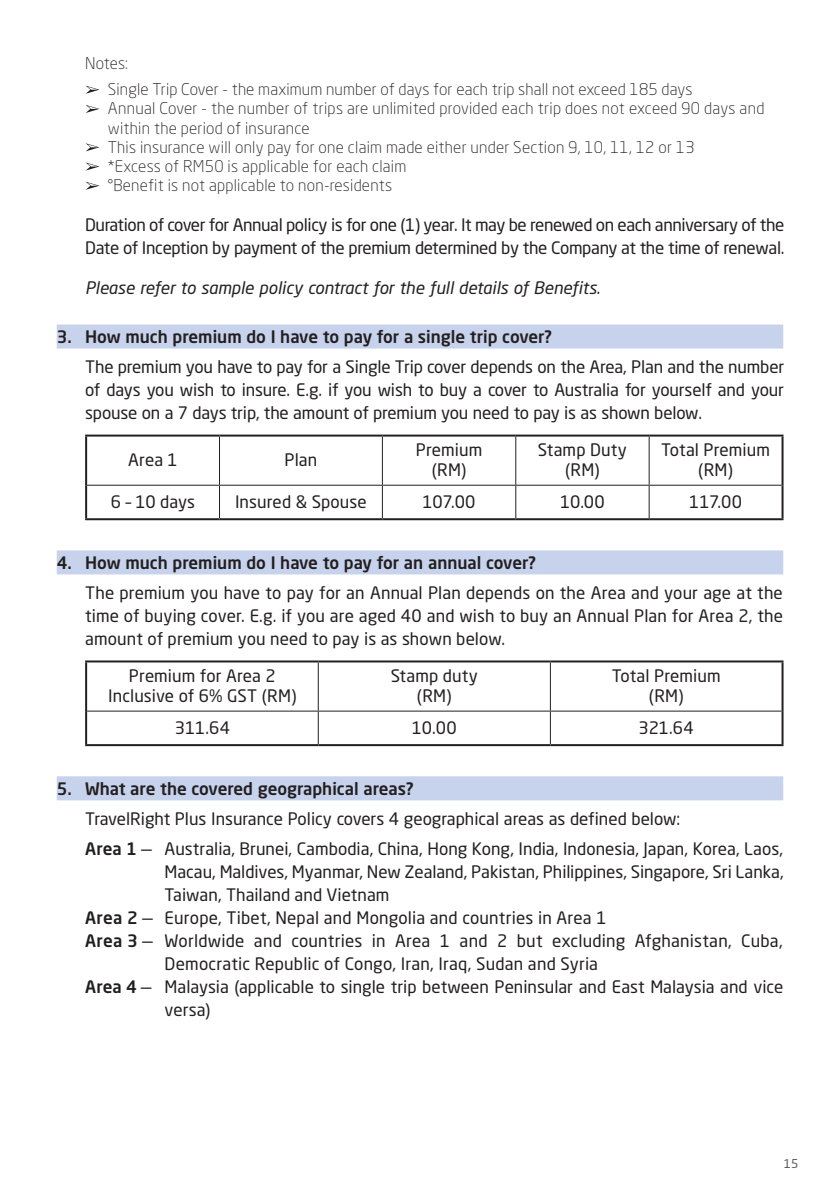
<style>
.page{position:relative;width:840px;height:1191px;background:#fff}
.page>*{position:absolute;margin:0;border:0;box-sizing:border-box;transform-origin:0 0}
.t1{font:17px/20.4px "Neo Sans Std";color:#231f20;text-align:center}
.t2{font:17px/23px "Neo Sans Std";letter-spacing:-.025em;color:#231f20}
.t3{font:500 17px "Neo Sans Std";color:#231f20}
.t4{font:italic 17px "Neo Sans Std";color:#231f20}
.t5{font:300 16px/19.2px "Neo Sans Std";letter-spacing:.015em;color:#231f20}
.t6{font:12px "Neo Sans Std";color:#58595b}
.s1{font-weight:500}
</style>
<div class="page">
<div style="left:57px;top:324px;width:725px;height:24px;background:#c7d2ec"></div>
<div style="left:57px;top:550px;width:725px;height:24px;background:#c7d2ec"></div>
<div style="left:57px;top:776px;width:725px;height:24px;background:#c7d2ec"></div>
<svg style="left:86px;top:86px;width:13px;height:8px"></svg>
<svg style="left:86px;top:105px;width:13px;height:8px"></svg>
<svg style="left:86px;top:143px;width:13px;height:8px"></svg>
<svg style="left:86px;top:162px;width:13px;height:9px"></svg>
<svg style="left:86px;top:182px;width:13px;height:8px"></svg>
<hr style="left:219px;top:436px;width:1px;height:49px;background:#231f20">
<hr style="left:381px;top:436px;width:1px;height:49px;background:#231f20">
<hr style="left:515px;top:436px;width:1px;height:49px;background:#231f20">
<hr style="left:648px;top:436px;width:1px;height:49px;background:#231f20">
<hr style="left:219px;top:486px;width:1px;height:32px;background:#231f20">
<hr style="left:381px;top:486px;width:1px;height:32px;background:#231f20">
<hr style="left:515px;top:486px;width:1px;height:32px;background:#231f20">
<hr style="left:648px;top:486px;width:1px;height:32px;background:#231f20">
<hr style="left:87px;top:485px;width:132px;height:1px;background:#231f20">
<hr style="left:219px;top:485px;width:163px;height:1px;background:#231f20">
<hr style="left:382px;top:485px;width:133px;height:1px;background:#231f20">
<hr style="left:515px;top:485px;width:133px;height:1px;background:#231f20">
<hr style="left:648px;top:485px;width:133px;height:1px;background:#231f20">
<hr style="left:85px;top:434px;width:134px;height:2px;background:#231f20">
<hr style="left:85px;top:436px;width:2px;height:49px;background:#231f20">
<hr style="left:219px;top:434px;width:163px;height:2px;background:#231f20">
<hr style="left:382px;top:434px;width:133px;height:2px;background:#231f20">
<hr style="left:515px;top:434px;width:133px;height:2px;background:#231f20">
<hr style="left:648px;top:434px;width:135px;height:2px;background:#231f20">
<hr style="left:781px;top:436px;width:2px;height:49px;background:#231f20">
<hr style="left:85px;top:485px;width:2px;height:33px;background:#231f20">
<hr style="left:781px;top:485px;width:2px;height:33px;background:#231f20">
<hr style="left:85px;top:518px;width:134px;height:2px;background:#231f20">
<hr style="left:219px;top:518px;width:163px;height:2px;background:#231f20">
<hr style="left:382px;top:518px;width:133px;height:2px;background:#231f20">
<hr style="left:515px;top:518px;width:133px;height:2px;background:#231f20">
<hr style="left:648px;top:518px;width:135px;height:2px;background:#231f20">
<hr style="left:317px;top:662px;width:1px;height:48px;background:#231f20">
<hr style="left:549px;top:662px;width:1px;height:48px;background:#231f20">
<hr style="left:317px;top:711px;width:1px;height:33px;background:#231f20">
<hr style="left:549px;top:711px;width:1px;height:33px;background:#231f20">
<hr style="left:87px;top:710px;width:231px;height:1px;background:#231f20">
<hr style="left:318px;top:710px;width:232px;height:1px;background:#231f20">
<hr style="left:550px;top:710px;width:231px;height:1px;background:#231f20">
<hr style="left:85px;top:660px;width:233px;height:2px;background:#231f20">
<hr style="left:85px;top:662px;width:2px;height:49px;background:#231f20">
<hr style="left:318px;top:660px;width:232px;height:2px;background:#231f20">
<hr style="left:550px;top:660px;width:233px;height:2px;background:#231f20">
<hr style="left:781px;top:662px;width:2px;height:49px;background:#231f20">
<hr style="left:85px;top:711px;width:2px;height:33px;background:#231f20">
<hr style="left:781px;top:711px;width:2px;height:33px;background:#231f20">
<hr style="left:85px;top:744px;width:233px;height:2px;background:#231f20">
<hr style="left:318px;top:744px;width:232px;height:2px;background:#231f20">
<hr style="left:550px;top:744px;width:233px;height:2px;background:#231f20">
<p class="t5" style="left:108px;top:50px;width:585px;line-height:26.2px;text-indent:-23px">Notes:<br>Single Trip Cover - the maximum number of days for each trip shall not exceed 185 days</p>
<p class="t5" style="left:108px;top:99px;width:657px">Annual Cover - the number of trips are unlimited provided each trip does not exceed 90 days and within the period of insurance<br>This insurance will only pay for one claim made either under Section 9, 10, 11, 12 or 13<br>*Excess of RM50 is applicable for each claim<br>°Benefit is not applicable to non-residents</p>
<p class="t2" style="left:85px;top:213px;width:700px">Duration of cover for Annual policy is for one (1) year. It may be renewed on each anniversary of the<br>Date of Inception by payment of the premium determined by the Company at the time of renewal.</p>
<p class="t4" style="left:85px;top:278px;width:516px">Please refer to sample policy contract for the full details of Benefits.</p>
<p class="t3" style="left:57px;top:326px;width:496px">3. How much premium do I have to pay for a single trip cover?</p>
<p class="t1" style="left:85px;top:355px;width:700px;line-height:23px;text-align:justify">The premium you have to pay for a Single Trip cover depends on the Area, Plan and the number of days you wish to insure. E.g. if you wish to buy a cover to Australia for yourself and your spouse on a 7 days trip, the amount of premium you need to pay is as shown below.</p>
<p class="t1" style="left:128px;top:449px;width:51px">Area 1</p>
<p class="t1" style="left:284px;top:449px;width:34px">Plan</p>
<p class="t1" style="left:415px;top:439px;width:68px">Premium (RM)</p>
<p class="t1" style="left:537px;top:439px;width:90px">Stamp Duty (RM)</p>
<p class="t1" style="left:660px;top:439px;width:110px">Total Premium (RM)</p>
<p class="t1" style="left:111px;top:492px;width:86px">6 – 10 days</p>
<p class="t1" style="left:235px;top:492px;width:133px">Insured &amp; Spouse</p>
<p class="t1" style="left:422px;top:492px;width:54px">107.00</p>
<p class="t1" style="left:559px;top:492px;width:46px">10.00</p>
<p class="t1" style="left:688px;top:492px;width:54px">117.00</p>
<p class="t3" style="left:57px;top:552px;width:480px">4. How much premium do I have to pay for an annual cover?</p>
<p class="t1" style="left:85px;top:581px;width:699px;line-height:23px;text-align:justify">The premium you have to pay for an Annual Plan depends on the Area and your age at the time of buying cover. E.g. if you are aged 40 and wish to buy an Annual Plan for Area 2, the amount of premium you need to pay is as shown below.</p>
<p class="t1" style="left:108px;top:665px;width:190px">Premium for Area 2<br>Inclusive of 6% GST (RM)</p>
<p class="t1" style="left:390px;top:665px;width:89px">Stamp duty (RM)</p>
<p class="t1" style="left:611px;top:665px;width:110px">Total Premium (RM)</p>
<p class="t1" style="left:175px;top:717px;width:57px">311.64</p>
<p class="t1" style="left:412px;top:717px;width:46px">10.00</p>
<p class="t1" style="left:638px;top:717px;width:57px">321.64</p>
<p class="t3" style="left:57px;top:777px;width:358px">5. What are the covered geographical areas?</p>
<p class="t1" style="left:85px;top:803px;width:699px;line-height:30px;text-align:left">TravelRight Plus Insurance Policy covers 4 geographical areas as defined below:<br><span class="s1">Area 1</span> — Australia, Brunei, Cambodia, China, Hong Kong, India, Indonesia, Japan, Korea, Laos,</p>
<p class="t1" style="left:164px;top:861px;width:620px">Macau, Maldives, Myanmar, New Zealand, Pakistan, Philippines, Singapore, Sri Lanka,</p>
<p class="t1" style="left:164px;top:884px;width:226px">Taiwan, Thailand and Vietnam</p>
<p class="t1" style="left:85px;top:907px;width:522px"><span class="s1">Area 2</span> — Europe, Tibet, Nepal and Mongolia and countries in Area 1</p>
<p class="t1" style="left:85px;top:930px;width:698px"><span class="s1">Area 3</span> — Worldwide and countries in Area 1 and 2 but excluding Afghanistan, Cuba,</p>
<p class="t1" style="left:164px;top:953px;width:435px">Democratic Republic of Congo, Iran, Iraq, Sudan and Syria</p>
<p class="t1" style="left:85px;top:976px;width:699px"><span class="s1">Area 4</span> — Malaysia (applicable to single trip between Peninsular and East Malaysia and vice</p>
<p class="t1" style="left:164px;top:999px;width:47px">versa)</p>
<p class="t6" style="left:783px;top:1156px;width:16px">15</p>
</div>
